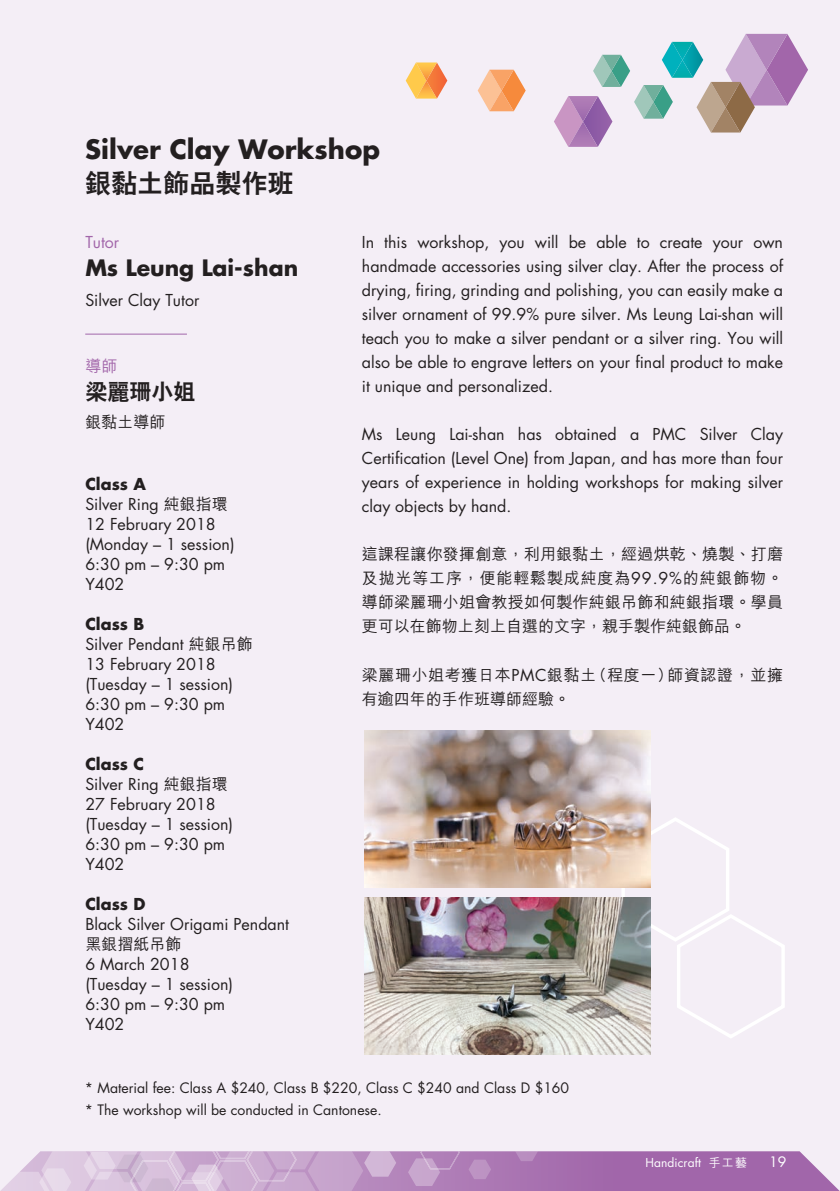
<style>
.page{position:relative;width:840px;height:1191px;background:#fff}
.page>*{position:absolute;margin:0;border:0;box-sizing:border-box;transform-origin:0 0}
.t1{font:700 26px "Futura";color:#231f20}
.t2{font:800 26px "C Hei 2 HK";color:#231f20}
.t3{font:700 22px "Futura";color:#231f20}
.t4{font:800 22px "C Hei 2 HK";color:#231f20}
.t5{font:16px/20px "Futura";color:#231f20}
.t6{font:500 16px/24px "M Hei HK";color:#231f20;text-align:justify}
.t7{font:500 16px/24px "M Hei HK";letter-spacing:.035em;color:#231f20}
.t8{font:700 16px "Futura";color:#231f20}
.t9{font:16px "Futura";color:#a266aa}
.t10{font:500 16px "M Hei HK";color:#a266aa}
.t11{font:14px/22px "Futura";color:#231f20}
.t12{font:14px "Futura";color:#fff}
.t13{font:12px "Futura";letter-spacing:.005em;color:#fff}
.s1{font-weight:700}
.s2{font-family:"M Hei HK";font-weight:500}
.s3{font-family:"Futura";font-weight:400}
</style>
<div class="page">
<div style="left:0;top:0;width:839px;height:1191px;background:#f4eef6"></div>
<svg style="left:405px;top:62px;width:42px;height:37px"></svg>
<svg style="left:477px;top:70px;width:48px;height:41px"></svg>
<svg style="left:554px;top:34px;width:253px;height:113px"></svg>
<svg style="left:619px;top:815px;width:166px;height:225px"></svg>
<hr style="left:85px;top:333px;width:102px;height:1px;background:#a266aa">
<img style="left:364px;top:730px;width:286px;height:157px">
<img style="left:364px;top:897px;width:286px;height:158px">
<svg style="left:1px;top:1151px;width:838px;height:40px;background:#bd96c4"></svg>
<h1 class="t1" style="left:85px;top:131px;width:296px">Silver Clay Workshop</h1>
<h1 class="t2" style="left:85px;top:165px;width:209px">銀黏土飾品製作班</h1>
<p class="t9" style="left:85px;top:231px;width:35px">Tutor</p>
<h2 class="t3" style="left:85px;top:253px;width:214px">Ms Leung Lai-shan</h2>
<p class="t5" style="left:85px;top:290px;width:115px">Silver Clay Tutor</p>
<p class="t10" style="left:85px;top:355px;width:33px">導師</p>
<h2 class="t4" style="left:85px;top:377px;width:111px">梁麗珊小姐</h2>
<p class="t6" style="left:85px;top:409px;width:81px">銀黏土導師</p>
<p class="t5" style="left:85px;top:473px;width:151px"><span class="s1">Class A<br></span>Silver Ring <span class="s2">純銀指環<br></span>12 February 2018 (Monday – 1 session)<br>6:30 pm – 9:30 pm<br>Y402</p>
<p class="t5" style="left:85px;top:613px;width:169px"><span class="s1">Class B<br></span>Silver Pendant <span class="s2">純銀吊飾<br></span>13 February 2018 (Tuesday – 1 session)<br>6:30 pm – 9:30 pm<br>Y402</p>
<p class="t5" style="left:85px;top:753px;width:149px"><span class="s1">Class C<br></span>Silver Ring <span class="s2">純銀指環<br></span>27 February 2018 (Tuesday – 1 session)<br>6:30 pm – 9:30 pm<br>Y402</p>
<p class="t8" style="left:85px;top:892px;width:62px">Class D</p>
<p class="t5" style="left:85px;top:913px;width:205px">Black Silver Origami Pendant</p>
<p class="t6" style="left:85px;top:930px;width:97px">黑銀摺紙吊飾</p>
<p class="t5" style="left:85px;top:953px;width:149px">6 March 2018 (Tuesday – 1 session)<br>6:30 pm – 9:30 pm<br>Y402</p>
<p class="t5" style="left:361px;top:230px;width:422px;line-height:24px;text-align:justify">In this workshop, you will be able to create your own handmade accessories using silver clay. After the process of drying, firing, grinding and polishing, you can easily make a silver ornament of 99.9% pure silver. Ms Leung Lai-shan will teach you to make a silver pendant or a silver ring. You will also be able to engrave letters on your final product to make it unique and personalized.</p>
<p class="t5" style="left:361px;top:422px;width:422px;line-height:24px;text-align:justify">Ms Leung Lai-shan has obtained a PMC Silver Clay Certification (Level One) from Japan, and has more than four years of experience in holding workshops for making silver clay objects by hand.</p>
<p class="t6" style="left:361px;top:541px;width:422px">這課程讓你發揮創意，利用銀黏土，經過烘乾、燒製、打磨及拋光等工序，便能輕鬆製成純度為<span class="s3">99.9%</span>的純銀飾物。導師梁麗珊小姐會教授如何製作純銀吊飾和純銀指環。學員更可以在飾物上刻上自選的文字，親手製作純銀飾品。</p>
<p class="t7" style="left:361px;top:661px;width:422px">梁麗珊小姐考獲日本<span class="s3">PMC</span>銀黏土（程度一）師資認證，並擁有逾四年的手作班導師經驗。</p>
<p class="t11" style="left:85px;top:1076px;width:485px">* Material fee: Class A $240, Class B $220, Class C $240 and Class D $160 * The workshop will be conducted in Cantonese.</p>
<p class="t13" style="left:645px;top:1154px;width:103px">Handicraft <span class="s2">手工藝</span></p>
<p class="t12" style="left:768px;top:1152px;width:19px">19</p>
</div>
